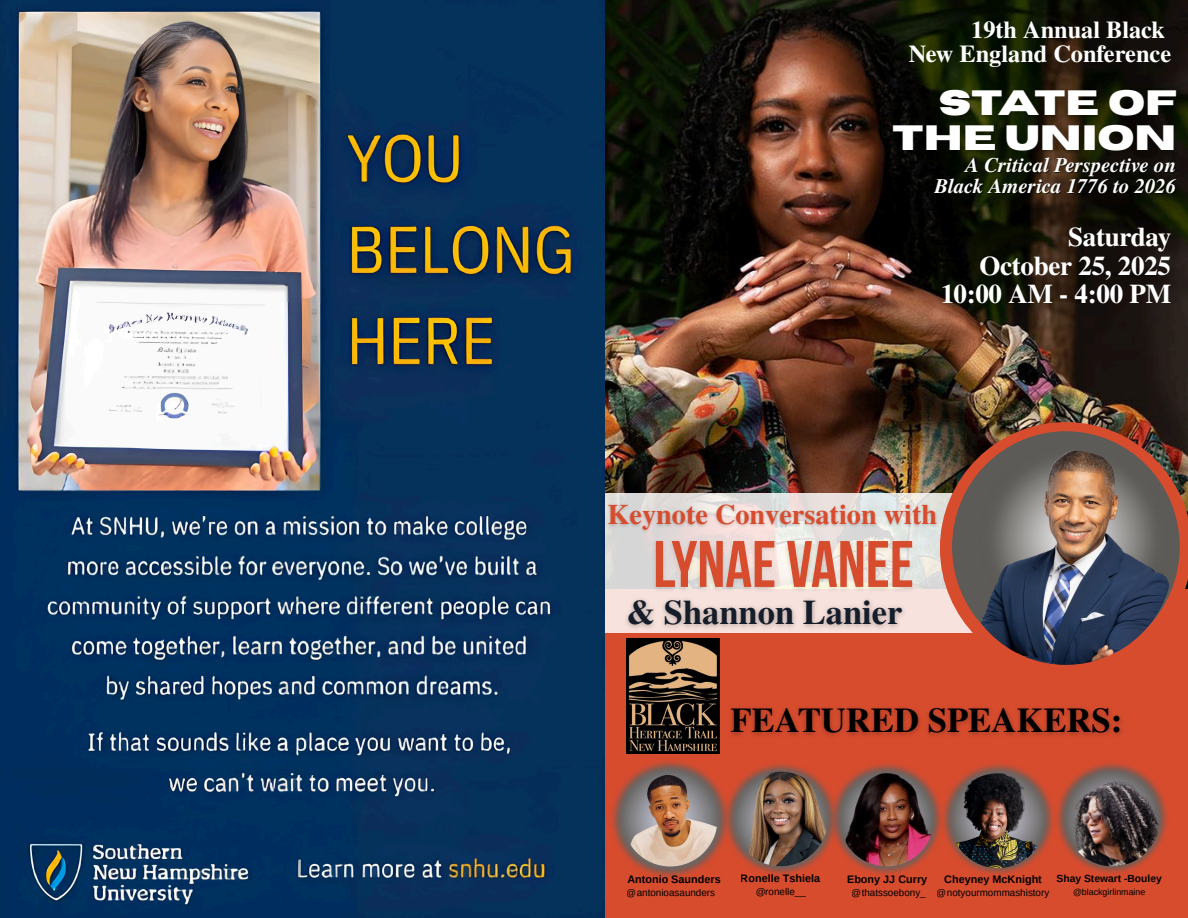
<style>
.page{position:relative;width:1188px;height:918px;background:#fff}
.page>*{position:absolute;margin:0;border:0;box-sizing:border-box;transform-origin:0 0}
.t1{font:700 65.55px "Bebas Neue";color:#d84c2e}
.t2{font:700 35.1px "Horizon";color:#fff}
.t3{font:700 34.65px "Te X Gyre Termes";color:#000}
.t4{font:700 34.5px "Te X Gyre Termes";color:#151d2a}
.t5{font:700 28.2px "Te X Gyre Termes";color:#d84c2e}
.t6{font:700 27px/28.2px "Te X Gyre Termes";letter-spacing:-.01em;color:#fff;text-align:right}
.t7{font:700 24.3px/24.8px "Te X Gyre Termes";color:#fff;text-align:right}
.t8{font:italic 700 20.7px/20.5px "Te X Gyre Termes";color:#fff;text-align:right}
.t9{font:700 10.8px "Arimo";color:#000}
.t10{font:700 10.35px "Arimo";color:#000}
.t11{font:9.9px "Arimo";color:#000}
.t12{font:8.85px "Arimo";color:#000}
</style>
<div class="page">
<img style="left:604px;top:0;width:584px;height:492px">
<div style="left:601px;top:589px;width:587px;height:329px;background:#d84c2e"></div>
<img style="left:612px;top:761px;width:108px;height:116px">
<img style="left:623px;top:772px;width:95px;height:94px">
<img style="left:858px;top:764px;width:79px;height:110px">
<img style="left:842px;top:772px;width:92px;height:94px">
<img style="left:1059px;top:763px;width:108px;height:111px">
<img style="left:1063px;top:770px;width:99px;height:98px">
<img style="left:937px;top:764px;width:122px;height:111px">
<img style="left:951px;top:773px;width:94px;height:95px">
<img style="left:720px;top:764px;width:122px;height:111px">
<img style="left:733px;top:772px;width:95px;height:94px">
<svg style="left:604px;top:539px;width:336px;height:94px;background:#e1dad8"></svg>
<img style="left:940px;top:422px;width:248px;height:211px">
<img style="left:952px;top:431px;width:228px;height:202px">
<img style="left:974px;top:438px;width:201px;height:195px">
<img style="left:959px;top:450px;width:214px;height:215px">
<img style="left:626px;top:639px;width:94px;height:114px">
<img style="left:731px;top:707px;width:391px;height:29px">
<img style="left:618px;top:586px;width:295px;height:47px">
<img style="left:647px;top:539px;width:274px;height:64px">
<img style="left:604px;top:492px;width:340px;height:47px">
<img style="left:933px;top:84px;width:255px;height:42px">
<img style="left:886px;top:119px;width:296px;height:42px">
<img style="left:0;top:0;width:604px;height:918px">
<h5 class="t7" style="left:909px;top:16px;width:264px">19th Annual Black<br>New England Conference</h5>
<h2 class="t2" style="left:939px;top:86px;width:240px">STATE OF</h2>
<h2 class="t2" style="left:892px;top:121px;width:286px">THE UNION</h2>
<h3 class="t8" style="left:934px;top:154px;width:243px">A Critical Perspective on<br>Black America 1776 to 2026</h3>
<h3 class="t6" style="left:940px;top:222px;width:233px">Saturday<br>October 25, 2025<br>10:00 AM - 4:00 PM</h3>
<h4 class="t5" style="left:608px;top:493px;width:331px">Keynote Conversation with</h4>
<h1 class="t1" style="left:653px;top:538px;width:262px">LYNAE VANEE</h1>
<h3 class="t4" style="left:626px;top:585px;width:277px">&amp; Shannon Lanier</h3>
<h3 class="t3" style="left:730px;top:693px;width:394px">FEATURED SPEAKERS:</h3>
<p class="t9" style="left:627px;top:873px;width:95px">Antonio Saunders</p>
<p class="t11" style="left:627px;top:887px;width:90px">@antonioasaunders</p>
<p class="t9" style="left:741px;top:873px;width:81px">Ronelle Tshiela</p>
<p class="t11" style="left:755px;top:886px;width:52px">@ronelle__</p>
<p class="t9" style="left:847px;top:873px;width:82px">Ebony JJ Curry</p>
<p class="t11" style="left:852px;top:887px;width:76px">@thatssoebony_</p>
<p class="t10" style="left:1057px;top:873px;width:107px">Shay Stewart -Bouley</p>
<p class="t12" style="left:1073px;top:887px;width:74px">@blackgirlinmaine</p>
<p class="t9" style="left:944px;top:873px;width:99px">Cheyney McKnight</p>
<p class="t11" style="left:937px;top:887px;width:114px">@notyourmommashistory</p>
</div>
